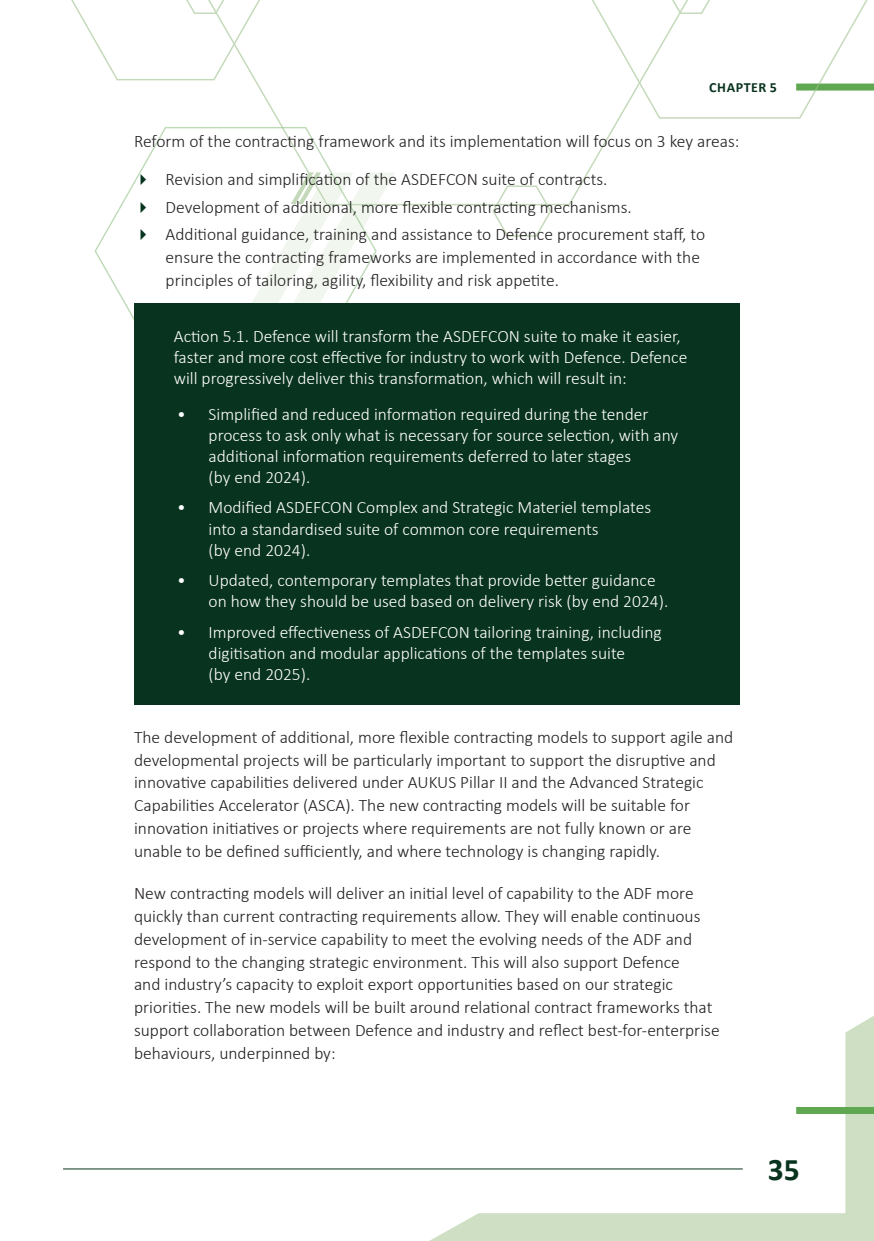
<style>
.page{position:relative;width:874px;height:1241px;background:#fff}
.page>*{position:absolute;margin:0;border:0;box-sizing:border-box;transform-origin:0 0}
.t1{font:700 31.5px "Calibri";color:#08331e}
.Text{font:300 17.5px/22.8px "Calibri";color:#231f20}
.Deffinition_box_Blue{font:300 17.5px/21px "Calibri";color:#fff}
.t2{font:700 14px "Calibri";letter-spacing:.04em;color:#08331e}
</style>
<div class="page">
<svg style="left:429px;top:1016px;width:444px;height:224px"></svg>
<hr style="left:63px;top:1168px;width:679px;height:1px;background:#08331e">
<div style="left:795px;top:1106px;width:78px;height:7px;background:#60a752"></div>
<div style="left:795px;top:84px;width:78px;height:7px;background:#60a752"></div>
<svg style="left:255px;top:81px;width:365px;height:125px"></svg>
<svg style="left:491px;top:184px;width:61px;height:53px"></svg>
<svg style="left:71px;top:0;width:189px;height:81px"></svg>
<svg style="left:587px;top:0;width:284px;height:119px"></svg>
<svg style="left:94px;top:127px;width:282px;height:193px"></svg>
<svg style="left:223px;top:172px;width:172px;height:131px"></svg>
<div style="left:134px;top:303px;width:605px;height:105px;background:#08331e"></div>
<div style="left:134px;top:381px;width:605px;height:125px;background:#08331e"></div>
<div style="left:134px;top:475px;width:605px;height:104px;background:#08331e"></div>
<div style="left:134px;top:548px;width:605px;height:83px;background:#08331e"></div>
<div style="left:134px;top:600px;width:605px;height:104px;background:#08331e"></div>
<svg style="left:140px;top:174px;width:6px;height:11px"></svg>
<svg style="left:140px;top:201px;width:6px;height:11px"></svg>
<svg style="left:140px;top:229px;width:6px;height:11px"></svg>
<p class="t2" style="left:709px;top:77px;width:69px">CHAPTER 5</p>
<p class="Text" style="left:134px;top:130px;width:606px">Reform of the contracting framework and its implementation will focus on 3 key areas:</p>
<p class="Text" style="left:165px;top:167px;width:443px">Revision and simplification of the ASDEFCON suite of contracts.</p>
<p class="Text" style="left:165px;top:195px;width:467px">Development of additional, more flexible contracting mechanisms.</p>
<p class="Text" style="left:165px;top:223px;width:540px">Additional guidance, training and assistance to Defence procurement staff, to ensure the contracting frameworks are implemented in accordance with the principles of tailoring, agility, flexibility and risk appetite.</p>
<p class="Deffinition_box_Blue" style="left:174px;top:325px;width:515px">Action 5.1. Defence will transform the ASDEFCON suite to make it easier, faster and more cost effective for industry to work with Defence. Defence will progressively deliver this transformation, which will result in:</p>
<p class="Deffinition_box_Blue" style="left:208px;top:403px;width:471px;text-indent:-32px">• Simplified and reduced information required during the tender process to ask only what is necessary for source selection, with any additional information requirements deferred to later stages<br>(by end 2024).</p>
<p class="Deffinition_box_Blue" style="left:208px;top:497px;width:444px;text-indent:-32px">• Modified ASDEFCON Complex and Strategic Materiel templates into a standardised suite of common core requirements<br>(by end 2024).</p>
<p class="Deffinition_box_Blue" style="left:208px;top:570px;width:461px;text-indent:-32px">• Updated, contemporary templates that provide better guidance on how they should be used based on delivery risk (by end 2024).</p>
<p class="Deffinition_box_Blue" style="left:208px;top:622px;width:454px;text-indent:-32px">• Improved effectiveness of ASDEFCON tailoring training, including digitisation and modular applications of the templates suite<br>(by end 2025).</p>
<p class="Text" style="left:134px;top:725px;width:600px">The development of additional, more flexible contracting models to support agile and developmental projects will be particularly important to support the disruptive and innovative capabilities delivered under AUKUS Pillar II and the Advanced Strategic Capabilities Accelerator (ASCA). The new contracting models will be suitable for innovation initiatives or projects where requirements are not fully known or are unable to be defined sufficiently, and where technology is changing rapidly.</p>
<p class="Text" style="left:134px;top:881px;width:586px">New contracting models will deliver an initial level of capability to the ADF more quickly than current contracting requirements allow. They will enable continuous development of in-service capability to meet the evolving needs of the ADF and respond to the changing strategic environment. This will also support Defence<br>and industry’s capacity to exploit export opportunities based on our strategic priorities. The new models will be built around relational contract frameworks that support collaboration between Defence and industry and reflect best-for-enterprise behaviours, underpinned by:</p>
<h1 class="t1" style="left:767px;top:1147px;width:33px">35</h1>
</div>
